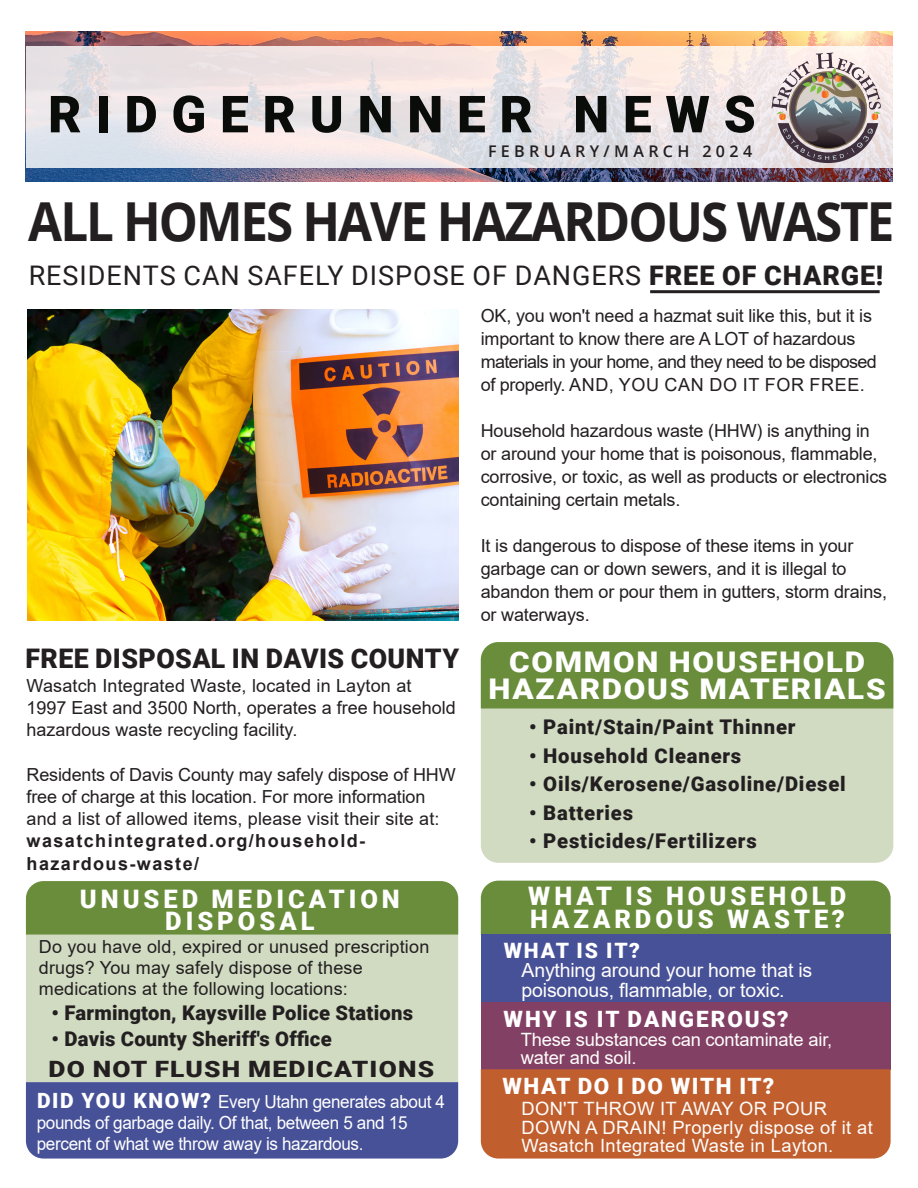
<style>
.page{position:relative;width:918px;height:1188px;background:#fff}
.page>*{position:absolute;margin:0;border:0;box-sizing:border-box;transform-origin:0 0}
.Page_Header_-_Black{font:700 53.85px "Open Sans";letter-spacing:-.04em;color:#231f20;scale:.92 1}
.Cover_Subhead{font:900 51.15px "Roboto";letter-spacing:.27em;color:#090c09}
.Page_Header_Subtext{font:900 28.5px/27px "Roboto";letter-spacing:.055em;color:#fff;text-align:center;scale:1.1 1}
.Page_Header_Subtext-2{font:27px "Roboto";letter-spacing:.035em;color:#231f20}
.Page_Header_Subtext-3{font:900 27px "Roboto";letter-spacing:.015em;color:#231f20}
.Page_Header_Subtext-4{font:900 25.5px/22.5px "Roboto";letter-spacing:.155em;color:#fff}
.Page_Header_Subtext-5{font:900 22.5px "Roboto";letter-spacing:.045em;color:#231f20;scale:1.17 1}
.Page_Header_Subtext-6{font:900 22.5px "Roboto";letter-spacing:.085em;color:#fff}
.Page_Header_Subtext-7{font:900 22.5px "Roboto";letter-spacing:.065em;color:#fff}
.Page_Header_Subtext-8{font:900 21.15px "Roboto";letter-spacing:.085em;color:#fff}
.Page_Header_Subtext-9{font:900 20.25px "Roboto";letter-spacing:.04em;color:#231f20}
.Page_Header_Subtext-10{font:900 20.25px "Roboto";letter-spacing:.01em;color:#231f20}
.Page_Header_Subtext-11{font:19.5px/19.5px "Arial";letter-spacing:-.01em;color:#fffefc}
.Page_Header_Subtext-12{font:18.3px/18.3px "Arial";letter-spacing:.02em;color:#fffefc}
.Page_Header_Subtext-13{font:18.3px/18.3px "Arial";letter-spacing:-.01em;color:#fffefc}
.Page_Header_Subtext-14{font:18px/23px "Arial";letter-spacing:-.01em;color:#231f20}
.Page_Header_Subtext-15{font:18px/21px "Arial";letter-spacing:-.02em;color:#fff;scale:.95 1}
.Page_Header_Subtext-16{font:18px/21px "Arial";letter-spacing:.01em;color:#231f20}
.Page_Header_Subtext-17{font:700 18px/22.2px "Arial";letter-spacing:.08em;color:#231f20}
.Top_Right_Address{font:600 16.05px "Open Sans";letter-spacing:.27em;color:#231f20}
.s1{font-weight:900}
.s2{font-family:"Roboto";font-weight:900;font-size:21px}
</style>
<div class="page">
<div style="left:481px;top:642px;width:412px;height:221px;background:#d0dbc2;border-radius:18px"></div>
<div style="left:26px;top:935px;width:432px;height:147px;background:#d0dbc2"></div>
<img style="left:26px;top:32px;width:867px;height:149px">
<svg style="left:26px;top:46px;width:867px;height:122px;background:#eae3e5"></svg>
<svg style="left:772px;top:53px;width:109px;height:110px;background:#a59d9b"></svg>
<hr style="left:650px;top:290px;width:230px;height:3px;background:#231f20">
<div style="left:481px;top:881px;width:410px;height:54px;background:#698d3b"></div>
<div style="left:481px;top:935px;width:410px;height:69px;background:#475197"></div>
<div style="left:481px;top:1002px;width:410px;height:68px;background:#834065"></div>
<div style="left:481px;top:1069px;width:410px;height:90px;background:#c05e2e"></div>
<div style="left:26px;top:881px;width:432px;height:54px;background:#698d3b"></div>
<div style="left:481px;top:642px;width:412px;height:66px;background:#698d3b"></div>
<img style="left:28px;top:309px;width:430px;height:312px">
<div style="left:26px;top:1082px;width:432px;height:77px;background:#475197"></div>
<p class="Cover_Subhead" style="left:48px;top:78px;width:709px">RIDGERUNNER NEWS</p>
<p class="Top_Right_Address" style="left:488px;top:141px;width:266px">FEBRUARY/MARCH 2024</p>
<p class="Page_Header_-_Black" style="left:28px;top:183px;width:943px">ALL HOMES HAVE HAZARDOUS WASTE</p>
<p class="Page_Header_Subtext-2" style="left:29px;top:256px;width:856px">RESIDENTS CAN SAFELY DISPOSE OF DANGERS <span class="s1">FREE OF CHARGE!</span></p>
<p class="Page_Header_Subtext-3" style="left:26px;top:639px;width:435px">FREE DISPOSAL IN DAVIS COUNTY</p>
<p class="Page_Header_Subtext-14" style="left:27px;top:675px;width:431px;line-height:22.2px">Wasatch Integrated Waste, located in Layton at<br>1997 East and 3500 North, operates a free household hazardous waste recycling facility.</p>
<p class="Page_Header_Subtext-14" style="left:27px;top:763px;width:431px;line-height:22.2px">Residents of Davis County may safely dispose of HHW free of charge at this location. For more information and a list of allowed items, please visit their site at:</p>
<p class="Page_Header_Subtext-17" style="left:27px;top:830px;width:340px">wasatchintegrated.org/household&shy;hazardous-waste/</p>
<p class="Page_Header_Subtext-4" style="left:80px;top:887px;width:321px">UNUSED MEDICATION</p>
<p class="Page_Header_Subtext-4" style="left:165px;top:909px;width:151px">DISPOSAL</p>
<p class="Page_Header_Subtext-16" style="left:39px;top:936px;width:392px">Do you have old, expired or unused prescription drugs? You may safely dispose of these medications at the following locations:</p>
<p class="Page_Header_Subtext-10" style="left:52px;top:999px;width:363px">• Farmington, Kaysville Police Stations</p>
<p class="Page_Header_Subtext-10" style="left:52px;top:1025px;width:282px">• Davis County Sheriff's Office</p>
<p class="Page_Header_Subtext-5" style="left:49px;top:1053px;width:331px">DO NOT FLUSH MEDICATIONS</p>
<p class="Page_Header_Subtext-15" style="left:37px;top:1091px;width:431px"><span class="s2">DID YOU KNOW?</span> Every Utahn generates about 4 pounds of garbage daily. Of that, between 5 and 15 percent of what we throw away is hazardous.</p>
<p class="Page_Header_Subtext-14" style="left:481px;top:304px;width:398px">OK, you won't need a hazmat suit like this, but it is important to know there are A LOT of hazardous materials in your home, and they need to be disposed of properly. AND, YOU CAN DO IT FOR FREE.</p>
<p class="Page_Header_Subtext-14" style="left:481px;top:419px;width:408px">Household hazardous waste (HHW) is anything in or around your home that is poisonous, flammable, corrosive, or toxic, as well as products or electronics containing certain metals.</p>
<p class="Page_Header_Subtext-14" style="left:481px;top:534px;width:408px">It is dangerous to dispose of these items in your garbage can or down sewers, and it is illegal to abandon them or pour them in gutters, storm drains, or waterways.</p>
<p class="Page_Header_Subtext" style="left:489px;top:647px;width:363px">COMMON HOUSEHOLD<br>HAZARDOUS MATERIALS</p>
<p class="Page_Header_Subtext-9" style="left:529px;top:713px;width:268px">• Paint/Stain/Paint Thinner</p>
<p class="Page_Header_Subtext-9" style="left:529px;top:742px;width:214px">• Household Cleaners</p>
<p class="Page_Header_Subtext-9" style="left:529px;top:770px;width:318px">• Oils/Kerosene/Gasoline/Diesel</p>
<p class="Page_Header_Subtext-9" style="left:529px;top:799px;width:105px">• Batteries</p>
<p class="Page_Header_Subtext-9" style="left:529px;top:827px;width:229px">• Pesticides/Fertilizers</p>
<p class="Page_Header_Subtext-4" style="left:528px;top:884px;width:319px">WHAT IS HOUSEHOLD<br>HAZARDOUS WASTE?</p>
<p class="Page_Header_Subtext-8" style="left:504px;top:936px;width:138px">WHAT IS IT?</p>
<p class="Page_Header_Subtext-11" style="left:522px;top:961px;width:292px">Anything around your home that is poisonous, flammable, or toxic.</p>
<p class="Page_Header_Subtext-6" style="left:504px;top:1003px;width:287px">WHY IS IT DANGEROUS?</p>
<p class="Page_Header_Subtext-13" style="left:521px;top:1030px;width:313px">These substances can contaminate air, water and soil.</p>
<p class="Page_Header_Subtext-7" style="left:503px;top:1070px;width:273px">WHAT DO I DO WITH IT?</p>
<p class="Page_Header_Subtext-12" style="left:521px;top:1100px;width:353px">DON'T THROW IT AWAY OR POUR<br>DOWN A DRAIN! Properly dispose of it at<br>Wasatch Integrated Waste in Layton.</p>
</div>
